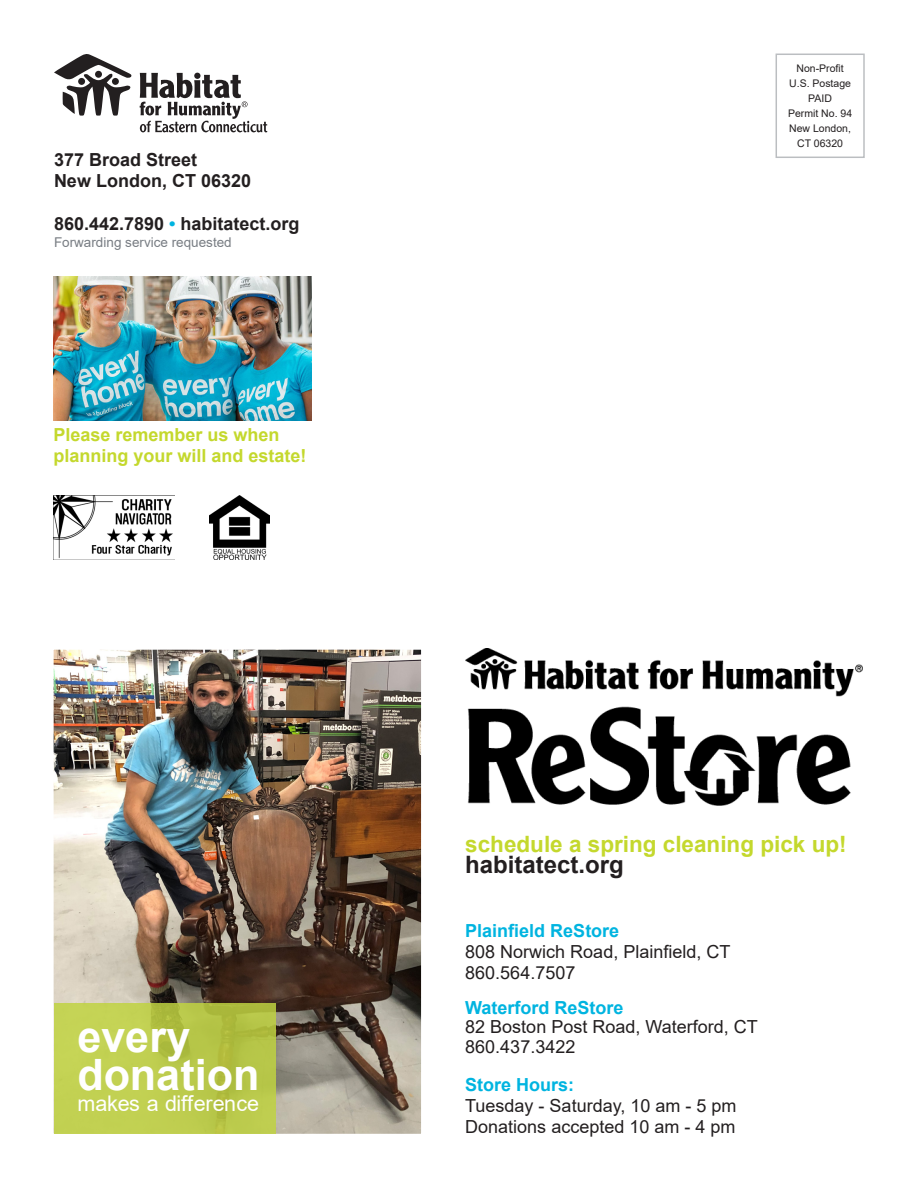
<style>
.page{position:relative;width:918px;height:1188px;background:#fff}
.page>*{position:absolute;margin:0;border:0;box-sizing:border-box;transform-origin:0 0}
.t1{font:700 43.2px/37.8px "Arial";color:#fff}
.t2{font:700 24px "Arial";color:#231f20}
.t3{font:700 22.5px "Arial";color:#c4d82d}
.t4{font:21.6px "Arial";color:#fff}
.t5{font:18px/21px "Arial";color:#231f20}
.t6{font:700 18px/21.6px "Arial";color:#231f20}
.t7{font:700 18px/21px "Arial";color:#c4d82d}
.t8{font:13.5px "Arial";color:#787d83}
.t9{font:10.5px/15px "Arial";color:#231f20;text-align:center}
.s1{color:#00b4e0}
.s2{font-weight:700;color:#00b4e0}
</style>
<div class="page">
<svg style="left:54px;top:54px;width:78px;height:62px"></svg>
<svg style="left:140px;top:73px;width:127px;height:59px"></svg>
<img style="left:53px;top:496px;width:122px;height:64px">
<img style="left:210px;top:495px;width:59px;height:65px">
<img style="left:54px;top:650px;width:366px;height:483px">
<div style="left:51px;top:647px;width:372px;height:489px;border:2px solid #fff"></div>
<div style="left:54px;top:1003px;width:222px;height:131px;background:#c0d341;opacity:.85"></div>
<img style="left:465px;top:648px;width:397px;height:158px">
<img style="left:53px;top:276px;width:259px;height:145px">
<p class="t6" style="left:54px;top:149px;width:199px">377 Broad Street<br>New London, CT 06320</p>
<p class="t6" style="left:54px;top:213px;width:247px">860.442.7890 <span class="s1">•</span> habitatect.org</p>
<p class="t8" style="left:54px;top:232px;width:179px">Forwarding service requested</p>
<p class="t7" style="left:53px;top:425px;width:255px">Please remember us when planning your will and estate!</p>
<p class="t1" style="left:77px;top:1018px;width:184px">every donation</p>
<p class="t4" style="left:77px;top:1089px;width:183px">makes a difference</p>
<p class="t9" style="left:788px;top:61px;width:66px">Non-Profit<br>U.S. Postage<br>PAID<br>Permit No. 94<br>New London,<br>CT 06320</p>
<p class="t3" style="left:465px;top:828px;width:383px">schedule a spring cleaning pick up!</p>
<p class="t2" style="left:465px;top:848px;width:160px">habitatect.org</p>
<p class="t5" style="left:465px;top:920px;width:267px"><span class="s2">Plainfield ReStore<br></span>808 Norwich Road, Plainfield, CT<br>860.564.7507</p>
<p class="t5" style="left:465px;top:998px;width:294px;line-height:19.5px"><span class="s2">Waterford ReStore<br></span>82 Boston Post Road, Waterford, CT</p>
<p class="t5" style="left:465px;top:1036px;width:112px">860.437.3422</p>
<p class="t5" style="left:465px;top:1074px;width:273px"><span class="s2">Store Hours:<br></span>Tuesday - Saturday, 10 am - 5 pm<br>Donations accepted 10 am - 4 pm</p>
</div>
